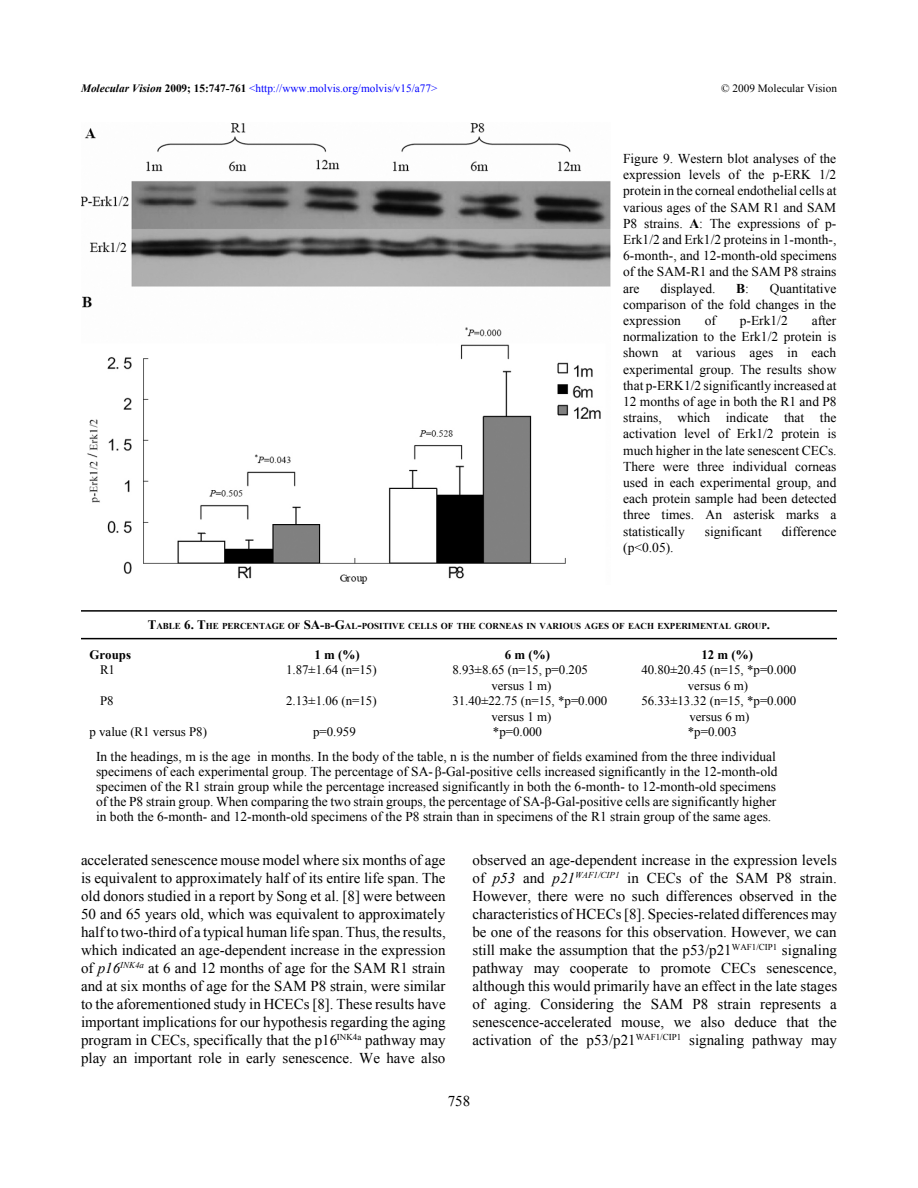
<style>
.page{position:relative;width:918px;height:1188px;background:#fff}
.page>*{position:absolute;margin:0;border:0;box-sizing:border-box;transform-origin:0 0}
.t1{font:15px/18px "Times New Roman";color:#000;text-align:justify}
.t2{font:13.5px/16.2px "Times New Roman";color:#000;text-align:justify}
.t3{font:700 13.5px "Times New Roman";color:#000}
.t4{font:12.9px/15.5px "Times New Roman";color:#000;text-align:center}
.t5{font:700 12.9px "Times New Roman";color:#000}
.t6{font:11.25px "Times New Roman";color:#00f}
.t7{font:11.25px "Times New Roman";color:#000}
.t8{font:700 9px "Times New Roman";color:#000}
.s1{font-weight:700;font-style:italic;color:#000}
.s2{font-weight:700;color:#000}
.s3{font-weight:700}
.s4{font-weight:400}
.s5{font-size:12.9px}
.s6{font-style:italic}
</style>
<div class="page">
<img style="left:81px;top:123px;width:529px;height:461px">
<hr style="left:81px;top:638px;width:756px;height:1px;background:#000">
<hr style="left:81px;top:610px;width:756px;height:2px;background:#000">
<p class="t6" style="left:81px;top:80px;width:358px"><span class="s1">Molecular Vision</span> <span class="s2">2009; 15:747-761</span> &lt;http://www.molvis.org/molvis/v15/a77&gt;</p>
<p class="t7" style="left:721px;top:80px;width:117px">© 2009 Molecular Vision</p>
<p class="t2" style="left:623px;top:150px;width:215px">Figure 9. Western blot analyses of the expression levels of the p-ERK 1/2 protein in the corneal endothelial cells at various ages of the SAM R1 and SAM P8 strains. <span class="s3">A</span>: The expressions of p-Erk1/2 and Erk1/2 proteins in 1-month-, 6-month-, and 12-month-old specimens of the SAM-R1 and the SAM P8 strains are</p>
<p class="t2" style="left:623px;top:280px;width:215px;text-indent:147px">Quantitative comparison of the fold changes in the expression</p>
<p class="t2" style="left:660px;top:280px;width:57px">displayed.</p>
<p class="t3" style="left:736px;top:279px;width:14px">B<span class="s4">:</span></p>
<p class="t2" style="left:705px;top:312px;width:13px">of</p>
<p class="t2" style="left:740px;top:312px;width:49px">p-Erk1/2</p>
<p class="t2" style="left:623px;top:312px;width:215px;text-indent:189px">after normalization to the Erk1/2 protein is shown at various ages in each experimental group. The results show that p-ERK1/2 significantly increased at 12 months of age in both the R1 and P8 strains, which indicate that the activation level of Erk1/2 protein is much higher in the late senescent CECs.<br>There were three individual corneas used in each experimental group, and each protein sample had been detected three times. An asterisk marks a statistically</p>
<p class="t2" style="left:705px;top:523px;width:58px">significant</p>
<p class="t2" style="left:782px;top:523px;width:56px">difference</p>
<p class="t2" style="left:623px;top:539px;width:52px">(p&lt;0.05).</p>
<p class="t8" style="left:148px;top:620px;width:624px"><span class="s5">T</span>ABLE <span class="s5">6. T</span>HE PERCENTAGE OF <span class="s5">SA-</span>Β<span class="s5">-G</span>AL<span class="s5">-</span>POSITIVE CELLS OF THE CORNEAS IN VARIOUS AGES OF EACH EXPERIMENTAL GROUP<span class="s5">.</span></p>
<p class="t5" style="left:90px;top:646px;width:43px">Groups</p>
<p class="t5" style="left:315px;top:646px;width:47px">1 m (%)</p>
<p class="t5" style="left:505px;top:646px;width:47px">6 m (%)</p>
<p class="t5" style="left:701px;top:646px;width:53px">12 m (%)</p>
<p class="t4" style="left:100px;top:662px;width:17px">R1</p>
<p class="t4" style="left:286px;top:662px;width:92px">1.87±1.64 (n=15)</p>
<p class="t4" style="left:452px;top:662px;width:137px">8.93±8.65 (n=15, p=0.205 versus 1 m)</p>
<p class="t4" style="left:641px;top:662px;width:156px">40.80±20.45 (n=15, *p=0.000 versus 6 m)</p>
<p class="t4" style="left:100px;top:693px;width:15px">P8</p>
<p class="t4" style="left:286px;top:693px;width:92px">2.13±1.06 (n=15)</p>
<p class="t4" style="left:491px;top:693px;width:117px;text-align:left;text-indent:-39px">31.40±22.75 (n=15, *p=0.000 versus 1 m)</p>
<p class="t4" style="left:641px;top:693px;width:156px">56.33±13.32 (n=15, *p=0.000 versus 6 m)</p>
<p class="t4" style="left:90px;top:724px;width:119px">p value (R1 versus P8)</p>
<p class="t4" style="left:313px;top:724px;width:44px">p=0.959</p>
<p class="t4" style="left:493px;top:724px;width:51px">*p=0.000</p>
<p class="t4" style="left:688px;top:724px;width:51px">*p=0.003</p>
<p class="t2" style="left:96px;top:749px;width:683px;line-height:15px;text-align:left">In the headings, m is the age in months. In the body of the table, n is the number of fields examined from the three individual specimens of each experimental group. The percentage of SA- β-Gal-positive cells increased significantly in the 12-month-old specimen of the R1 strain group while the percentage increased significantly in both the 6-month- to 12-month-old specimens of the P8 strain group. When comparing the two strain groups, the percentage of SA-β-Gal-positive cells are significantly higher in both the 6-month- and 12-month-old specimens of the P8 strain than in specimens of the R1 strain group of the same ages.</p>
<p class="t1" style="left:81px;top:851px;width:366px">accelerated senescence mouse model where six months of age is equivalent to approximately half of its entire life span. The old donors studied in a report by Song et al. [8] were between 50 and 65 years old, which was equivalent to approximately half to two-third of a typical human life span. Thus, the results, which indicated an age-dependent increase in the expression of <span class="s6">p16</span><sup>INK4a</sup> at 6 and 12 months of age for the SAM R1 strain and at six months of age for the SAM P8 strain, were similar to the aforementioned study in HCECs [8]. These results have important implications for our hypothesis regarding the aging program in CECs, specifically that the p16<sup>INK4a</sup> pathway may play an important role in early senescence. We have also</p>
<p class="t1" style="left:472px;top:851px;width:366px">observed an age-dependent increase in the expression levels of <span class="s6">p53</span> and <span class="s6">p21</span><sup>WAF1/CIP1</sup> in CECs of the SAM P8 strain.<br>However, there were no such differences observed in the characteristics of HCECs [8]. Species-related differences may be one of the reasons for this observation. However, we can still make the assumption that the p53/p21<sup>WAF1/CIP1</sup> signaling pathway may cooperate to promote CECs senescence, although this would primarily have an effect in the late stages of aging. Considering the SAM P8 strain represents a senescence-accelerated mouse, we also deduce that the activation of the p53/p21<sup>WAF1/CIP1</sup> signaling pathway may</p>
<p class="t1" style="left:448px;top:1092px;width:24px">758</p>
</div>
